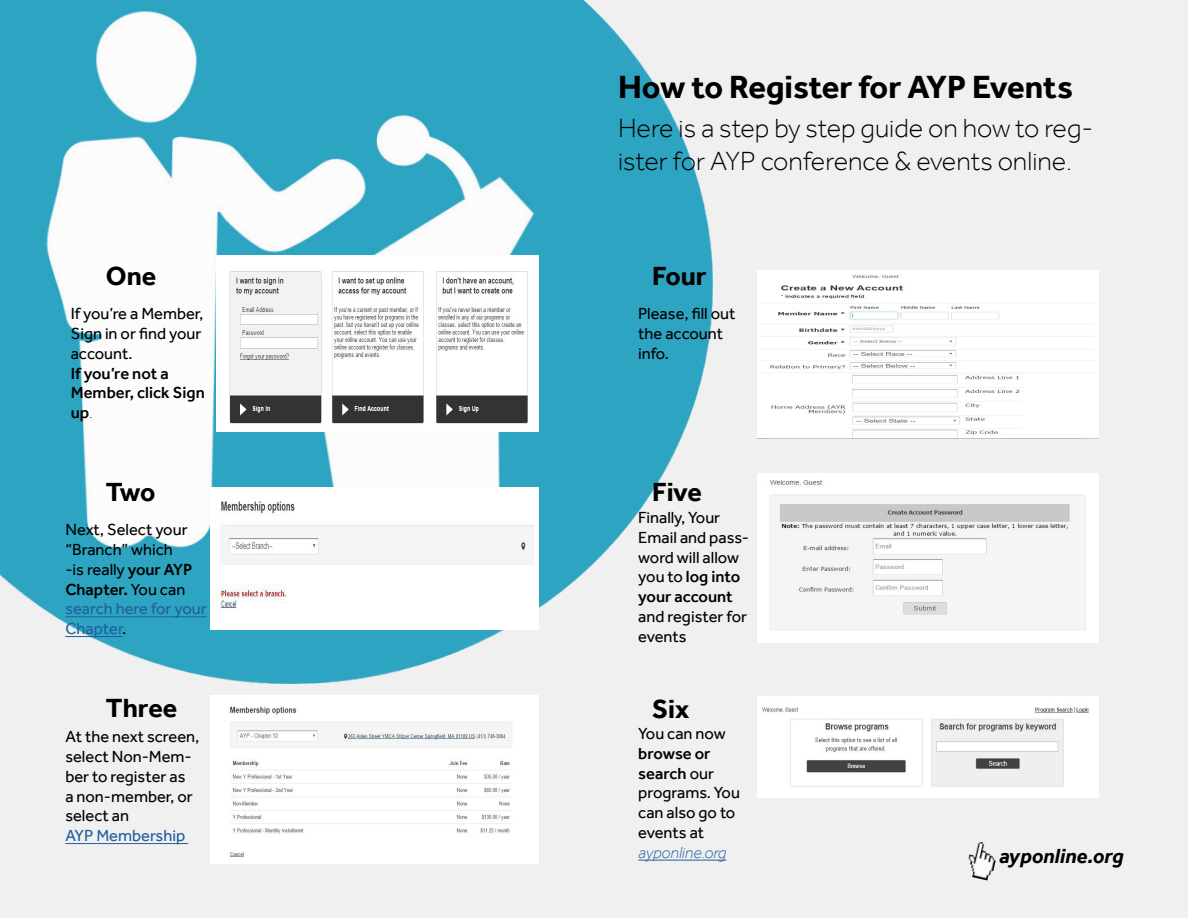
<style>
.page{position:relative;width:1188px;height:918px;background:#fff}
.page>*{position:absolute;margin:0;border:0;box-sizing:border-box;transform-origin:0 0}
.t1{font:700 33px "Effra";color:#000}
.t2{font:300 27px/32.4px "Effra";color:#000}
.t3{font:700 27px "Effra";color:#000}
.t4{font:italic 700 21px "Effra";color:#000}
.t5{font:16.5px/19.8px "Effra";color:#000}
.t6{font:500 16.5px/19.8px "Effra";color:#000}
.t7{font:16.5px "Effra";color:#215e9e}
.t8{font:italic 300 16.5px "Effra";color:#215e9e}
.s1{font-weight:300}
.s2{font-weight:500}
.s3{color:#215e9e}
</style>
<div class="page">
<img style="left:965px;top:840px;width:34px;height:41px">
<img style="left:0;top:0;width:713px;height:684px">
<img style="left:216px;top:256px;width:323px;height:176px">
<img style="left:211px;top:487px;width:328px;height:143px">
<img style="left:226px;top:701px;width:287px;height:159px">
<img style="left:757px;top:274px;width:338px;height:164px">
<img style="left:765px;top:480px;width:322px;height:151px">
<hr style="left:65px;top:616px;width:142px;height:1px;background:#215e9e">
<hr style="left:65px;top:636px;width:57px;height:1px;background:#215e9e">
<hr style="left:65px;top:843px;width:123px;height:1px;background:#215e9e">
<img style="left:760px;top:703px;width:330px;height:86px">
<hr style="left:638px;top:860px;width:88px;height:1px;background:#215e9e">
<h2 class="t3" style="left:106px;top:260px;width:52px">One</h2>
<p class="t5" style="left:71px;top:304px;width:134px;text-align:justify">If you’re a Member, Sign in or find your account.</p>
<p class="t6" style="left:71px;top:363px;width:136px">If you’re not a<br>Member, click Sign up<span class="s1">.</span></p>
<h2 class="t3" style="left:106px;top:476px;width:51px">Two</h2>
<p class="t5" style="left:65px;top:520px;width:143px">Next, Select your “Branch” which<br>-is really <span class="s2">your AYP<br>Chapter.</span> You can <span class="s3">search here for your<br>Chapter</span>.</p>
<h2 class="t3" style="left:106px;top:692px;width:73px">Three</h2>
<p class="t5" style="left:65px;top:727px;width:136px">At the next screen, select Non-Mem&shy;ber to register as<br>a non-member, or select an</p>
<p class="t7" style="left:65px;top:826px;width:121px">AYP Membership</p>
<h1 class="t1" style="left:618px;top:67px;width:456px">How to Register for AYP Events</h1>
<h2 class="t2" style="left:618px;top:112px;width:477px">Here is a step by step guide on how to reg&shy;ister for AYP conference &amp; events online.</h2>
<h2 class="t3" style="left:652px;top:260px;width:56px">Four</h2>
<p class="t5" style="left:638px;top:304px;width:99px">Please, fill out the account info.</p>
<h2 class="t3" style="left:652px;top:476px;width:51px">Five</h2>
<p class="t5" style="left:638px;top:507px;width:112px">Finally, Your<br>Email and pass&shy;word will allow you to <span class="s2">log into your account</span></p>
<p class="t5" style="left:638px;top:606px;width:110px">and register for events</p>
<h2 class="t3" style="left:652px;top:692px;width:39px">Six</h2>
<p class="t5" style="left:638px;top:723px;width:89px">You can now</p>
<p class="t5" style="left:638px;top:743px;width:103px"><span class="s2">browse or search</span> our programs. You can also go to events at</p>
<p class="t8" style="left:638px;top:843px;width:90px">ayponline.org</p>
<p class="t4" style="left:999px;top:843px;width:126px">ayponline.org</p>
</div>
